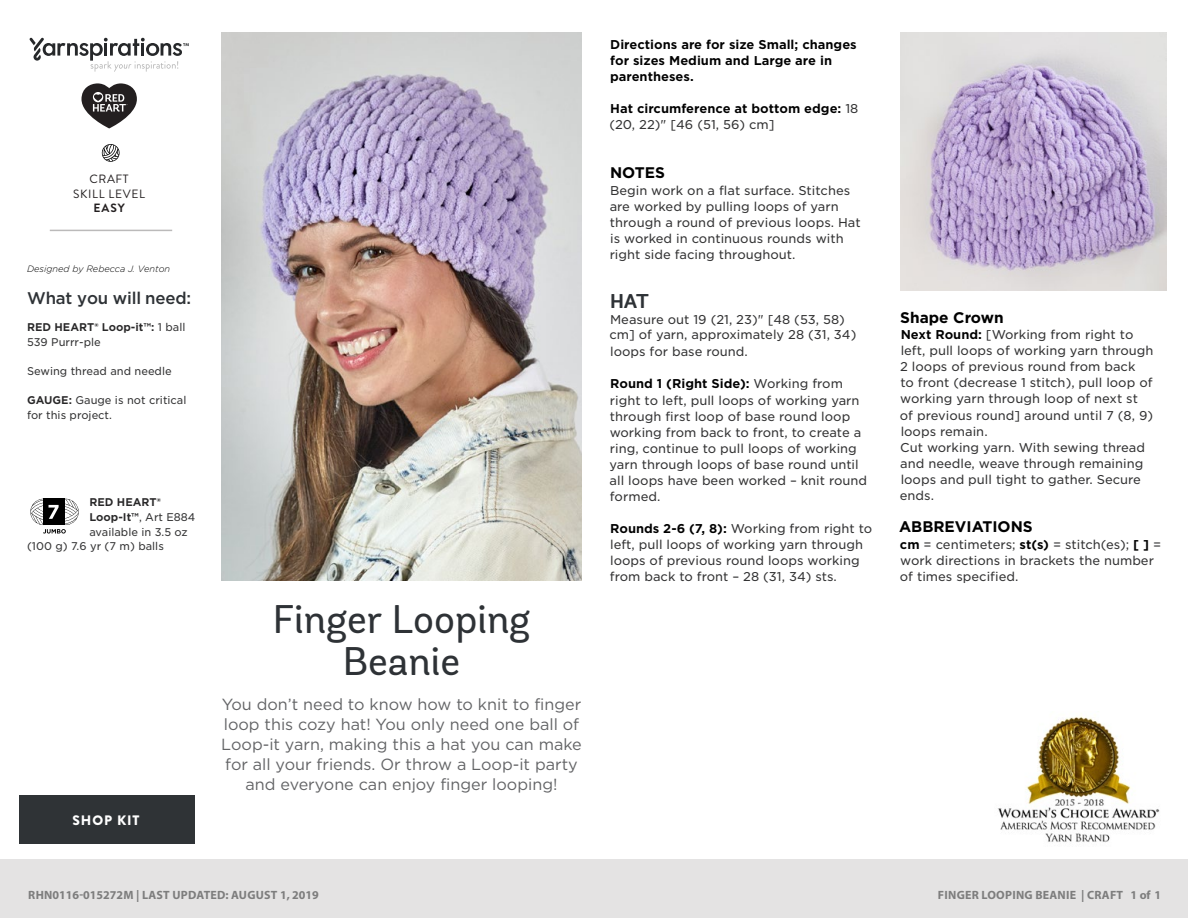
<style>
.page{position:relative;width:1188px;height:918px;background:#fff}
.page>*{position:absolute;margin:0;border:0;box-sizing:border-box;transform-origin:0 0}
.t1{font:39.9px/42.3px "Andes Rounded";color:#2e3236;text-align:center}
.t2{font:700 19.95px "Andes Rounded";color:#2e3236}
.t3{font:500 16.95px "Gotham";letter-spacing:-.01em;color:#2e3236}
.t4{font:16.05px/20px "Gotham";color:#636466;text-align:center}
.t5{font:700 15.3px "Gotham";color:#000}
.t6{font:900 13.65px "Brandon Grotesque";letter-spacing:.065em;color:#fff}
.t7{font:12.3px/16px "Gotham S Sm";color:#333334}
.t8{font:700 12.3px/16px "Gotham S Sm";color:#000}
.t9{font:700 12px "Myriad Pro";letter-spacing:.02em;color:#7d7d7d}
.Skill_Level{font:12px "Brandon Grotesque";letter-spacing:.055em;color:#231f20}
.Skill_Level-2{font:700 12px "Brandon Grotesque";color:#231f20}
.t10{font:10.8px/14.5px "Gotham S Sm";color:#333334}
.t11{font:700 10.8px/14.5px "Gotham S Sm";color:#292829}
.t12{font:10.8px "Gotham S Sm";color:#58595b}
.t13{font:italic 300 9.15px "Gotham Rounded";color:#000}
.t14{font:9.15px "Gotham";letter-spacing:.02em;color:#58595b}
.s1{font-weight:400;color:#333334}
.s2{font-weight:700;color:#292829}
.s3{font-weight:700;color:#000}
.s4{font-weight:500}
</style>
<div class="page">
<svg style="left:30px;top:498px;width:49px;height:36px"></svg>
<img style="left:221px;top:33px;width:361px;height:548px">
<img style="left:997px;top:716px;width:163px;height:127px">
<img style="left:901px;top:33px;width:266px;height:258px">
<div style="left:0;top:860px;width:1188px;height:58px;background:#e4e3e3"></div>
<svg style="left:101px;top:144px;width:19px;height:18px"></svg>
<svg style="left:30px;top:38px;width:159px;height:34px"></svg>
<svg style="left:81px;top:83px;width:56px;height:45px"></svg>
<hr style="left:50px;top:230px;width:122px;height:1px;background:#bbbaba">
<div style="left:19px;top:795px;width:175px;height:48px;background:#2f3336"></div>
<p class="Skill_Level" style="left:90px;top:171px;width:41px">CRAFT</p>
<p class="Skill_Level" style="left:73px;top:185px;width:73px">SKILL LEVEL</p>
<p class="Skill_Level-2" style="left:94px;top:200px;width:33px">EASY</p>
<p class="t13" style="left:27px;top:263px;width:145px">Designed by Rebecca J. Venton</p>
<p class="t3" style="left:27px;top:287px;width:166px">What you will need:</p>
<p class="t11" style="left:27px;top:320px;width:160px">RED HEART® Loop-it™: <span class="s1">1 ball<br>539 Purrr-ple</span></p>
<p class="t10" style="left:27px;top:364px;width:146px">Sewing thread and needle</p>
<p class="t10" style="left:27px;top:393px;width:161px"><span class="s2">GAUGE:</span> Gauge is not critical for this project.</p>
<p class="t11" style="left:89px;top:495px;width:73px">RED HEART®</p>
<p class="t11" style="left:89px;top:510px;width:108px">Loop-It™<span class="s1">, Art E884</span></p>
<p class="t10" style="left:89px;top:524px;width:100px">available in 3.5 oz</p>
<p class="t10" style="left:27px;top:539px;width:138px">(100 g) 7.6 yr (7 m) balls</p>
<p class="t6" style="left:72px;top:810px;width:69px">SHOP KIT</p>
<p class="t1" style="left:273px;top:598px;width:259px">Finger Looping<br>Beanie</p>
<p class="t4" style="left:221px;top:694px;width:362px">You don’t need to know how to knit to finger loop this cozy hat! You only need one ball of Loop-it yarn, making this a hat you can make for all your friends. Or throw a Loop-it party and everyone can enjoy finger looping!</p>
<p class="t8" style="left:610px;top:36px;width:248px">Directions are for size Small; changes for sizes Medium and Large are in parentheses.</p>
<p class="t8" style="left:609px;top:100px;width:251px">Hat circumference at bottom edge: <span class="s1">18 (20, 22)" [46 (51, 56) cm]</span></p>
<p class="t5" style="left:610px;top:162px;width:56px">NOTES</p>
<p class="t7" style="left:610px;top:182px;width:253px">Begin work on a flat surface. Stitches are worked by pulling loops of yarn through a round of previous loops. Hat is worked in continuous rounds with right side facing throughout.</p>
<p class="t2" style="left:610px;top:289px;width:40px">HAT</p>
<p class="t7" style="left:609px;top:312px;width:248px;line-height:15.3px">Measure out 19 (21, 23)" [48 (53, 58) cm] of yarn, approximately 28 (31, 34)</p>
<p class="t7" style="left:610px;top:343px;width:139px">loops for base round.</p>
<p class="t7" style="left:610px;top:375px;width:259px"><span class="s3">Round 1 (Right Side):</span> Working from right to left, pull loops of working yarn through first loop of base round loop working from back to front, to create a ring, continue to pull loops of working yarn through loops of base round until all loops have been worked – knit round formed.</p>
<p class="t7" style="left:610px;top:520px;width:264px"><span class="s3">Rounds 2-6 (7, 8):</span> Working from right to left, pull loops of working yarn through loops of previous round loops working from back to front – 28 (31, 34) sts.</p>
<p class="t5" style="left:900px;top:307px;width:105px">Shape Crown</p>
<p class="t7" style="left:900px;top:326px;width:255px"><span class="s3">Next Round:</span> [Working from right to left, pull loops of working yarn through<br>2 loops of previous round from back<br>to front (decrease 1 stitch), pull loop of working yarn through loop of next st of previous round] around until 7 (8, 9) loops remain.<br>Cut working yarn. With sewing thread and needle, weave through remaining loops and pull tight to gather. Secure ends.</p>
<p class="t5" style="left:899px;top:517px;width:135px">ABBREVIATIONS</p>
<p class="t7" style="left:900px;top:536px;width:263px"><span class="s3">cm</span> = centimeters; <span class="s3">st(s)</span> = stitch(es); <span class="s3">[ ]</span> = work directions in brackets the number of times specified.</p>
<p class="t9" style="left:28px;top:887px;width:292px">RHN0116-015272M | LAST UPDATED: AUGUST 1, 2019</p>
<p class="t9" style="left:938px;top:887px;width:225px">FINGER LOOPING BEANIE | CRAFT 1 of 1</p>
<p class="t14" style="left:27px;top:894px;width:99px">©2018 Coats &amp; Clark</p>
<p class="t12" style="left:1105px;top:892px;width:61px">Page <span class="s4">1</span> of <span class="s4">1</span></p>
</div>
